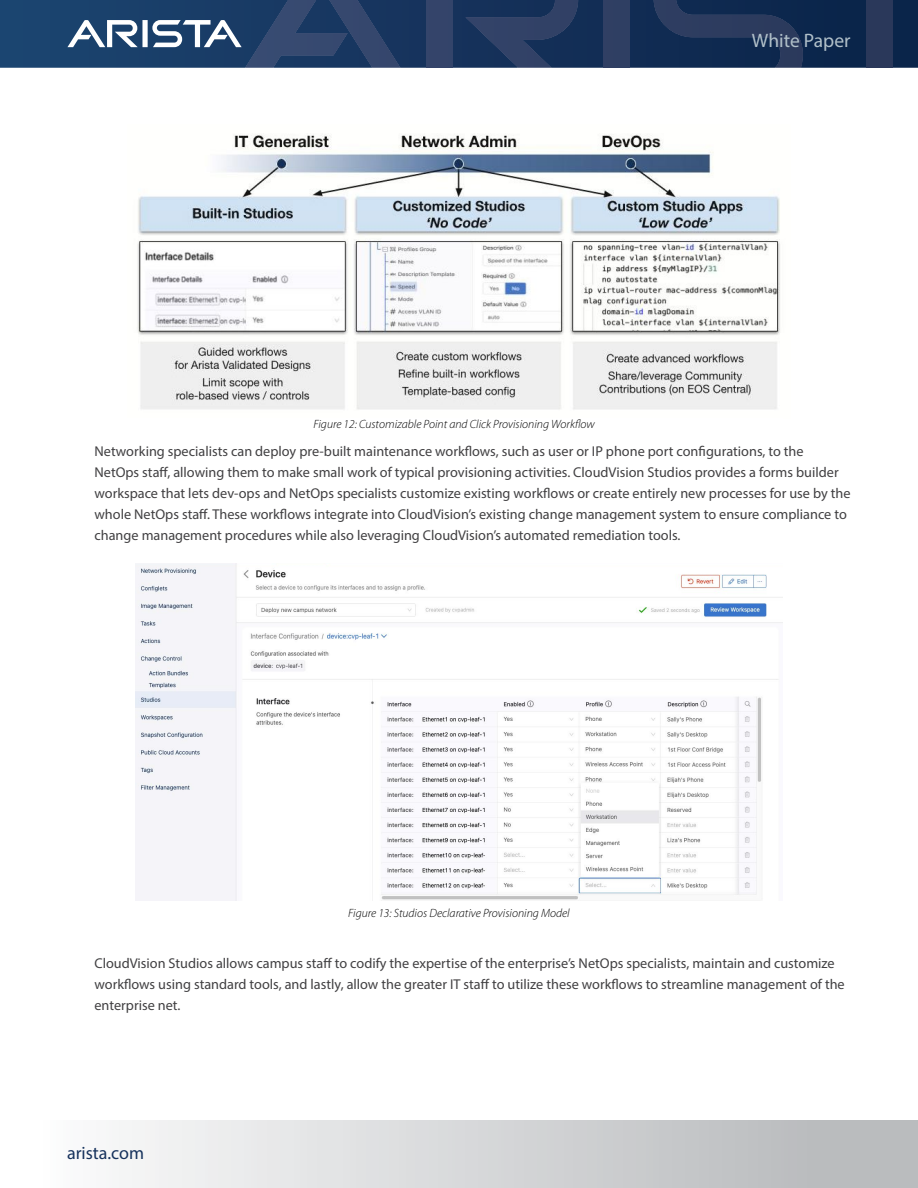
<style>
.page{position:relative;width:918px;height:1188px;background:#fff}
.page>*{position:absolute;margin:0;border:0;box-sizing:border-box;transform-origin:0 0}
.t1{font:19.5px "Myriad Pro";color:#b1c0c9}
.t2{font:18px "Myriad Pro";color:#16325c}
.t3{font:14.25px/21px "Myriad Pro";color:#414042}
.t4{font:italic 300 12px "Myriad Pro";color:#000}
</style>
<div class="page">
<svg style="left:0;top:0;width:918px;height:68px;background:#13325a"></svg>
<div style="left:426px;top:0;width:26px;height:68px;background:#34446a"></div>
<svg style="left:465px;top:0;width:113px;height:68px;background:#22385f"></svg>
<svg style="left:67px;top:0;width:333px;height:68px;background:#334f75"></svg>
<div style="left:604px;top:0;width:26px;height:68px;background:#2f3f63"></div>
<svg style="left:654px;top:0;width:149px;height:68px;background:#1a3156"></svg>
<div style="left:867px;top:0;width:26px;height:68px;background:#2a385a"></div>
<div style="left:0;top:1120px;width:918px;height:68px;background:linear-gradient(to right,#fff,#b3b5b7)"></div>
<img style="left:137px;top:134px;width:643px;height:276px">
<img style="left:135px;top:564px;width:648px;height:337px">
<p class="t4" style="left:314px;top:417px;width:283px">Figure 12: Customizable Point and Click Provisioning Workflow</p>
<h1 class="t1" style="left:752px;top:29px;width:100px">White Paper</h1>
<p class="t3" style="left:94px;top:440px;width:758px">Networking specialists can deploy pre-built maintenance workflows, such as user or IP phone port configurations, to the NetOps staff, allowing them to make small work of typical provisioning activities. CloudVision Studios provides a forms builder workspace that lets dev-ops and NetOps specialists customize existing workflows or create entirely new processes for use by the whole NetOps staff. These workflows integrate into CloudVision’s existing change management system to ensure compliance to change management procedures while also leveraging CloudVision’s automated remediation tools.</p>
<p class="t4" style="left:348px;top:907px;width:223px">Figure 13: Studios Declarative Provisioning Model</p>
<p class="t3" style="left:94px;top:953px;width:752px">CloudVision Studios allows campus staff to codify the expertise of the enterprise’s NetOps specialists, maintain and customize workflows using standard tools, and lastly, allow the greater IT staff to utilize these workflows to streamline management of the enterprise net.</p>
<p class="t2" style="left:67px;top:1142px;width:79px">arista.com</p>
</div>
